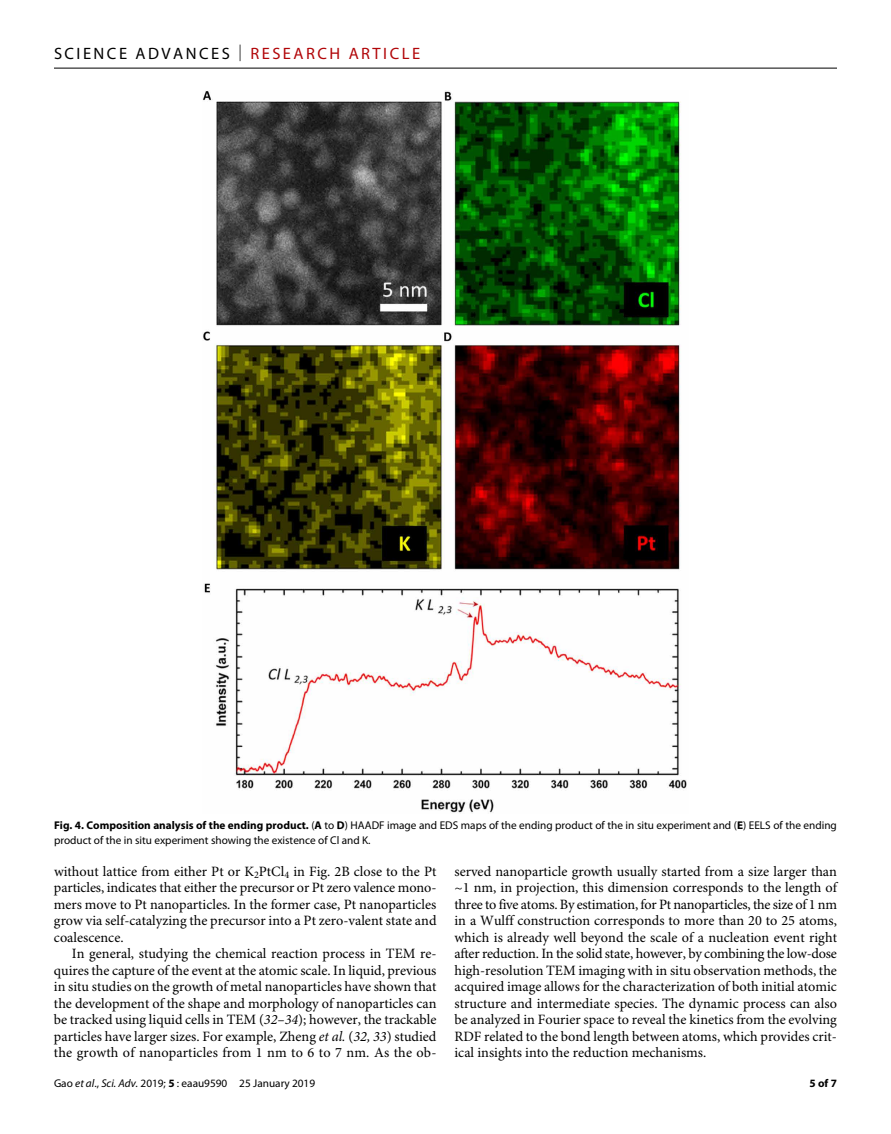
<style>
.page{position:relative;width:891px;height:1134px;background:#fff}
.page>*{position:absolute;margin:0;border:0;box-sizing:border-box;transform-origin:0 0}
.t1{font:16.5px "Myriad Pro";letter-spacing:.15em;color:#000}
.t2{font:14.25px/16.5px "Minion Pro";color:#000;text-align:justify}
.t3{font:11.25px/15px "Myriad Pro";color:#000}
.t4{font:700 11.25px "Myriad Pro";color:#000}
.s1{font-weight:300}
.s2{color:#b10508}
.s3{font-weight:700}
.s4{font-style:italic}
</style>
<div class="page">
<hr style="left:54px;top:68px;width:783px;height:1px;background:#000">
<img style="left:203px;top:90px;width:484px;height:723px">
<p class="t1" style="left:54px;top:40px;width:368px">SCIENCE ADVANCES <span class="s1">|</span> <span class="s2">RESEARCH ARTICLE</span></p>
<p class="t3" style="left:54px;top:818px;width:784px"><span class="s3">Fig. 4. Composition analysis of the ending product.</span> (<span class="s3">A</span> to <span class="s3">D</span>) HAADF image and EDS maps of the ending product of the in situ experiment and (<span class="s3">E</span>) EELS of the ending product of the in situ experiment showing the existence of Cl and K.</p>
<p class="t2" style="left:54px;top:864px;width:384px">without lattice from either Pt or K<sub>2</sub>PtCl<sub>4</sub> in Fig. 2B close to the Pt particles, indicates that either the precursor or Pt zero valence mono&shy;mers move to Pt nanoparticles. In the former case, Pt nanoparticles grow via self-catalyzing the precursor into a Pt zero-valent state and coalescence.</p>
<p class="t2" style="left:54px;top:947px;width:384px;text-indent:18px">In general, studying the chemical reaction process in TEM re&shy;quires the capture of the event at the atomic scale. In liquid, previous in situ studies on the growth of metal nanoparticles have shown that the development of the shape and morphology of nanoparticles can be tracked using liquid cells in TEM (<span class="s4">32–34</span>); however, the trackable particles have larger sizes. For example, Zheng <span class="s4">et al.</span> (<span class="s4">32, 33</span>) studied the growth of nanoparticles from 1 nm to 6 to 7 nm. As the ob-</p>
<p class="t3" style="left:54px;top:1076px;width:263px">Gao <span class="s4">et al</span>., <span class="s4">Sci. Adv.</span> 2019; <span class="s3">5</span> : eaau9590 25 January 2019</p>
<p class="t2" style="left:454px;top:864px;width:384px">served nanoparticle growth usually started from a size larger than ~1 nm, in projection, this dimension corresponds to the length of three to five atoms. By estimation, for Pt nanoparticles, the size of 1 nm in a Wulff construction corresponds to more than 20 to 25 atoms, which is already well beyond the scale of a nucleation event right after reduction. In the solid state, however, by combining the low-dose high-resolution TEM imaging with in situ observation methods, the acquired image allows for the characterization of both initial atomic structure and intermediate species. The dynamic process can also be analyzed in Fourier space to reveal the kinetics from the evolving RDF related to the bond length between atoms, which provides crit&shy;ical insights into the reduction mechanisms.</p>
<p class="t4" style="left:810px;top:1074px;width:29px">5 of 7</p>
</div>
